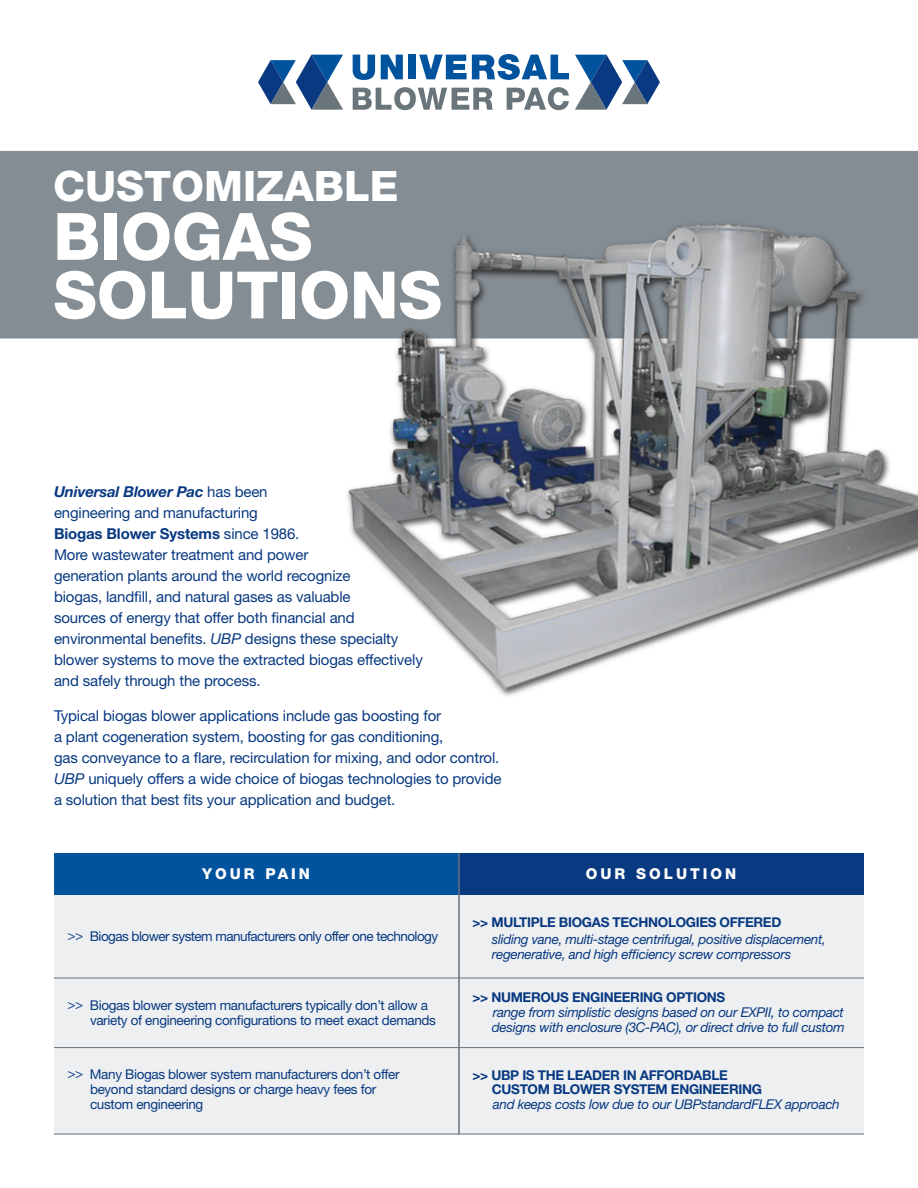
<style>
.page{position:relative;width:918px;height:1188px;background:#fff}
.page>*{position:absolute;margin:0;border:0;box-sizing:border-box;transform-origin:0 0}
.t1{font:800 65.4px/58.5px "Helvetica Neue";color:#fff}
.t2{font:800 42px "Helvetica Neue";color:#fff}
.t3{font:15px/21px "Helvetica Neue";letter-spacing:-.01em;color:#083981}
.t4{font:800 15px "Helvetica Neue";letter-spacing:.2em;color:#fff}
.t5{font:13.5px/15px "Helvetica Neue";letter-spacing:-.025em;color:#083981}
.t6{font:italic 13.5px/15px "Helvetica Neue";letter-spacing:-.025em;color:#083981}
.t7{font:700 13.5px/13.5px "Helvetica Neue";letter-spacing:-.025em;color:#083981}
.s1{font-weight:700;font-style:italic}
.s2{font-weight:700}
.s3{font-style:italic}
</style>
<div class="page">
<img style="left:0;top:150px;width:918px;height:547px">
<div style="left:54px;top:853px;width:810px;height:281px;background:#edeff1"></div>
<div style="left:54px;top:853px;width:810px;height:41px;background:#01539e"></div>
<div style="left:459px;top:853px;width:405px;height:41px;background:#083981"></div>
<hr style="left:458px;top:853px;width:2px;height:281px;background:#6a747b">
<hr style="left:54px;top:978px;width:810px;height:1px;background:#6a747b">
<hr style="left:54px;top:1047px;width:810px;height:1px;background:#6a747b">
<hr style="left:54px;top:1134px;width:810px;height:1px;background:#6a747b">
<svg style="left:258px;top:55px;width:85px;height:55px"></svg>
<svg style="left:575px;top:55px;width:85px;height:55px"></svg>
<svg style="left:353px;top:55px;width:22px;height:25px"></svg>
<svg style="left:381px;top:55px;width:22px;height:24px"></svg>
<div style="left:409px;top:55px;width:7px;height:24px;background:#01539e"></div>
<svg style="left:419px;top:54px;width:150px;height:26px"></svg>
<svg style="left:353px;top:87px;width:140px;height:23px"></svg>
<svg style="left:507px;top:87px;width:62px;height:23px"></svg>
<h2 class="t2" style="left:53px;top:161px;width:347px">CUSTOMIZABLE</h2>
<h1 class="t1" style="left:53px;top:207px;width:215px">BIOGAS<br>SOLUTIO</h1>
<h1 class="t1" style="left:350px;top:266px;width:91px">NS</h1>
<p class="t3" style="left:54px;top:481px;width:370px"><span class="s1">Universal Blower Pac</span> has been<br>engineering and manufacturing<br><span class="s2">Biogas Blower Systems</span> since 1986.<br>More wastewater treatment and power<br>generation plants around the world recognize<br>biogas, landfill, and natural gases as valuable<br>sources of energy that offer both financial and environmental benefits. <span class="s3">UBP</span> designs these specialty blower systems to move the extracted biogas effectively and safely through the process.</p>
<p class="t3" style="left:54px;top:705px;width:449px">Typical biogas blower applications include gas boosting for<br>a plant cogeneration system, boosting for gas conditioning,<br>gas conveyance to a flare, recirculation for mixing, and odor control.<br><span class="s3">UBP</span> uniquely offers a wide choice of biogas technologies to provide a solution that best fits your application and budget.</p>
<p class="t4" style="left:202px;top:865px;width:108px">YOUR PAIN</p>
<p class="t4" style="left:586px;top:865px;width:150px">OUR SOLUTION</p>
<p class="t5" style="left:68px;top:929px;width:372px">&gt;&gt; Biogas blower system manufacturers only offer one technology</p>
<p class="t5" style="left:90px;top:998px;width:348px;text-indent:-23px">&gt;&gt; Biogas blower system manufacturers typically don’t allow a variety of engineering configurations to meet exact demands</p>
<p class="t5" style="left:90px;top:1067px;width:311px;text-indent:-23px">&gt;&gt; Many Biogas blower system manufacturers don’t offer beyond standard designs or charge heavy fees for custom engineering</p>
<p class="t7" style="left:472px;top:915px;width:310px">&gt;&gt; MULTIPLE BIOGAS TECHNOLOGIES OFFERED</p>
<p class="t6" style="left:492px;top:931px;width:335px">sliding vane, multi-stage centrifugal, positive displacement, regenerative, and high efficiency screw compressors</p>
<p class="t7" style="left:472px;top:990px;width:254px">&gt;&gt; NUMEROUS ENGINEERING OPTIONS</p>
<p class="t6" style="left:492px;top:1005px;width:354px">range from simplistic designs based on our EXPII, to compact designs with enclosure (3C-PAC), or direct drive to full custom</p>
<p class="t7" style="left:492px;top:1068px;width:272px;text-indent:-19px">&gt;&gt; UBP IS THE LEADER IN AFFORDABLE<br>CUSTOM BLOWER SYSTEM ENGINEERING</p>
<p class="t6" style="left:493px;top:1096px;width:348px">and keeps costs low due to our UBPstandardFLEX approach</p>
</div>
